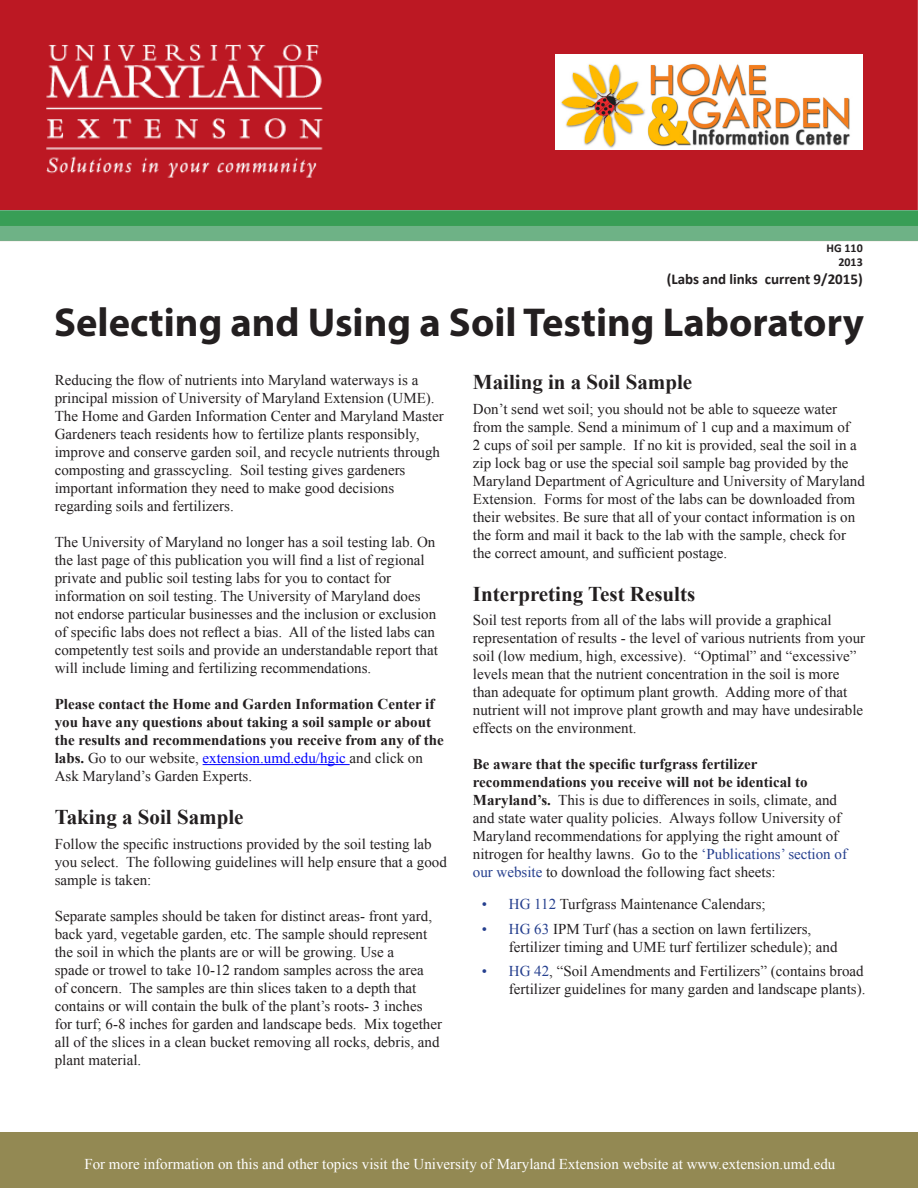
<style>
.page{position:relative;width:918px;height:1188px;background:#fff}
.page>*{position:absolute;margin:0;border:0;box-sizing:border-box;transform-origin:0 0}
.t1{font:700 40.5px "Myriad Pro";color:#231f20}
.t2{font:700 21px "Times New Roman";color:#231f20}
.t3{font:15px/18px "Times New Roman";color:#231f20}
.t4{font:700 15px/18px "Times New Roman";color:#231f20}
.t5{font:15px "Times New Roman";color:#fff}
.t6{font:700 15px "Calibri";color:#231f20}
.t7{font:700 12px "Calibri";color:#231f20}
.s1{font-weight:400}
.s2{font-weight:400;color:#00f}
.s3{font-weight:700}
.s4{color:#253f8e}
</style>
<div class="page">
<hr style="left:203px;top:764px;width:147px;height:1px;background:#00f">
<img style="left:1px;top:0;width:917px;height:242px">
<div style="left:0;top:225px;width:918px;height:15px;background:#6eb286"></div>
<div style="left:0;top:211px;width:918px;height:14px;background:#389e56"></div>
<div style="left:1px;top:1133px;width:917px;height:55px;background:#938953"></div>
<img style="left:556px;top:54px;width:307px;height:95px">
<p class="t7" style="left:827px;top:240px;width:38px">HG 110</p>
<p class="t7" style="left:838px;top:254px;width:26px">2013</p>
<p class="t6" style="left:667px;top:270px;width:197px">(Labs and links current 9/2015)</p>
<p class="t1" style="left:54px;top:296px;width:811px">Selecting and Using a Soil Testing Laboratory</p>
<p class="t3" style="left:55px;top:371px;width:391px">Reducing the flow of nutrients into Maryland waterways is a principal mission of University of Maryland Extension (UME).<br>The Home and Garden Information Center and Maryland Master Gardeners teach residents how to fertilize plants responsibly, improve and conserve garden soil, and recycle nutrients through composting and grasscycling. Soil testing gives gardeners important information they need to make good decisions regarding soils and fertilizers.</p>
<p class="t3" style="left:55px;top:533px;width:385px">The University of Maryland no longer has a soil testing lab. On the last page of this publication you will find a list of regional private and public soil testing labs for you to contact for information on soil testing. The University of Maryland does not endorse particular businesses and the inclusion or exclusion of specific labs does not reflect a bias. All of the listed labs can competently test soils and provide an understandable report that will include liming and fertilizing recommendations.</p>
<p class="t4" style="left:55px;top:695px;width:391px">Please contact the Home and Garden Information Center if you have any questions about taking a soil sample or about the results and recommendations you receive from any of the labs. <span class="s1">Go to our website,</span> <span class="s2">extension.umd.edu/hgic</span> <span class="s1">and click on Ask Maryland’s Garden Experts.</span></p>
<p class="t2" style="left:55px;top:803px;width:190px">Taking a Soil Sample</p>
<p class="t3" style="left:55px;top:835px;width:394px">Follow the specific instructions provided by the soil testing lab you select. The following guidelines will help ensure that a good sample is taken:</p>
<p class="t3" style="left:55px;top:907px;width:389px">Separate samples should be taken for distinct areas- front yard, back yard, vegetable garden, etc. The sample should represent the soil in which the plants are or will be growing. Use a<br>spade or trowel to take 10-12 random samples across the area<br>of concern. The samples are thin slices taken to a depth that contains or will contain the bulk of the plant’s roots- 3 inches for turf; 6-8 inches for garden and landscape beds. Mix together all of the slices in a clean bucket removing all rocks, debris, and plant material.</p>
<p class="t2" style="left:473px;top:367px;width:221px">Mailing in a Soil Sample</p>
<p class="t3" style="left:473px;top:399px;width:393px">Don’t send wet soil; you should not be able to squeeze water from the sample. Send a minimum of 1 cup and a maximum of<br>2 cups of soil per sample. If no kit is provided, seal the soil in a zip lock bag or use the special soil sample bag provided by the Maryland Department of Agriculture and University of Maryland Extension. Forms for most of the labs can be downloaded from their websites. Be sure that all of your contact information is on the form and mail it back to the lab with the sample, check for the correct amount, and sufficient postage.</p>
<p class="t2" style="left:473px;top:579px;width:224px">Interpreting Test Results</p>
<p class="t3" style="left:473px;top:611px;width:394px">Soil test reports from all of the labs will provide a graphical representation of results - the level of various nutrients from your soil (low medium, high, excessive). “Optimal” and “excessive” levels mean that the nutrient concentration in the soil is more than adequate for optimum plant growth. Adding more of that nutrient will not improve plant growth and may have undesirable effects on the environment.</p>
<p class="t3" style="left:473px;top:755px;width:376px"><span class="s3">Be aware that the specific turfgrass fertilizer recommendations you receive will not be identical to Maryland’s.</span> This is due to differences in soils, climate, and and state water quality policies. Always follow University of Maryland recommendations for applying the right amount of nitrogen for healthy lawns. Go to the <span class="s4">‘Publications’ section of our website</span> to download the following fact sheets:</p>
<p class="t3" style="left:482px;top:895px;width:285px"><span class="s4">• HG 112</span> Turfgrass Maintenance Calendars;</p>
<p class="t3" style="left:509px;top:919px;width:330px;text-indent:-27px"><span class="s4">• HG 63</span> IPM Turf (has a section on lawn fertilizers, fertilizer timing and UME turf fertilizer schedule); and</p>
<p class="t3" style="left:482px;top:962px;width:385px;text-align:right"><span class="s4">• HG 42</span>, “Soil Amendments and Fertilizers” (contains broad fertilizer guidelines for many garden and landscape plants).</p>
<p class="t5" style="left:84px;top:1154px;width:752px">For more information on this and other topics visit the University of Maryland Extension website at www.extension.umd.edu</p>
</div>
